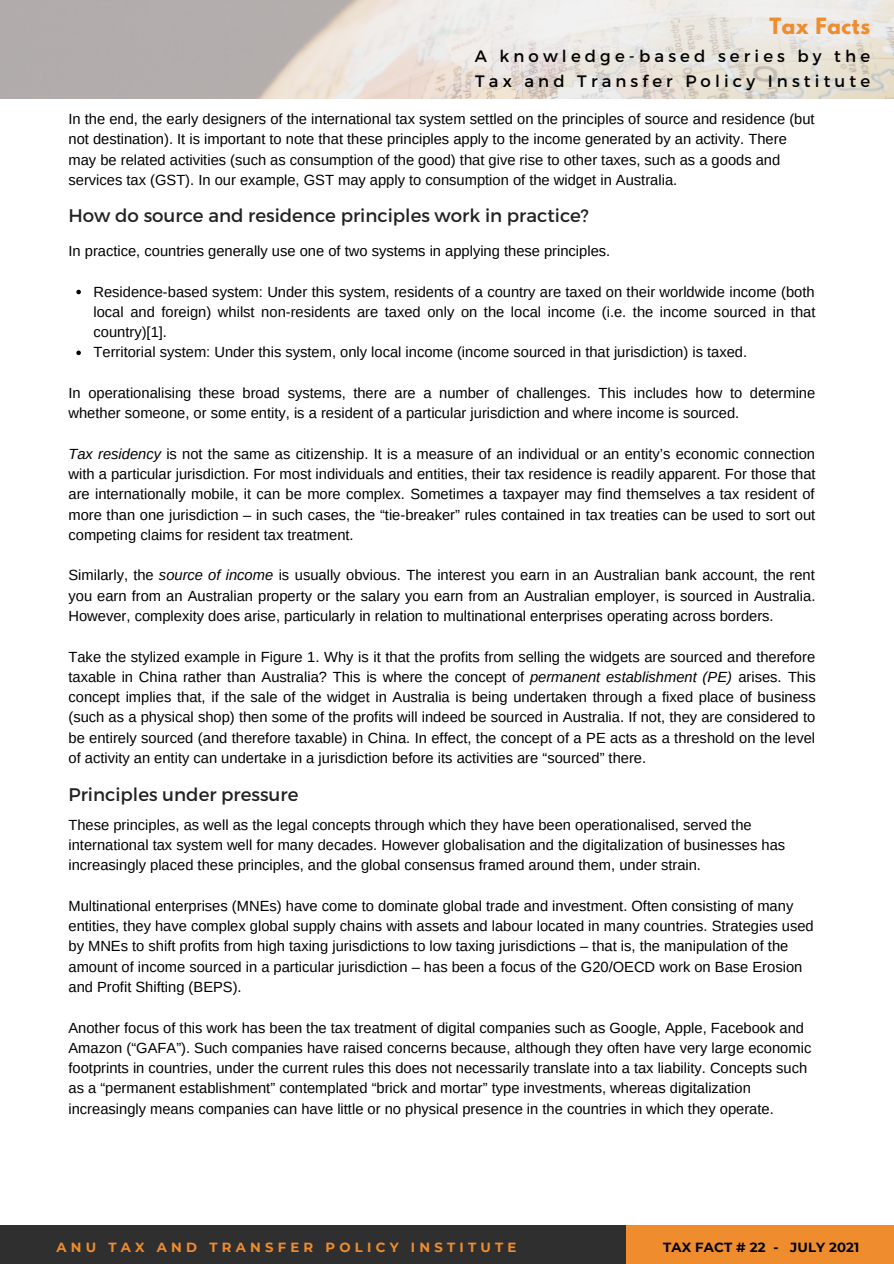
<style>
.page{position:relative;width:894px;height:1264px;background:#fff}
.page>*{position:absolute;margin:0;border:0;box-sizing:border-box;transform-origin:0 0}
.t1{font:700 19.8px "League Spartan";letter-spacing:.03em;color:#ef8c2e}
.t2{font:18.15px "Montserrat";color:#222}
.t3{font:16.5px "Montserrat";letter-spacing:.25em;color:#000}
.t4{font:14.7px/20.2px "Arimo";color:#000}
.t5{font:700 13.2px "Montserrat";letter-spacing:.32em;color:#ef8c2e}
.t6{font:700 13.2px "Montserrat";letter-spacing:.01em;color:#000}
.s1{font-style:italic}
</style>
<div class="page">
<img style="left:0;top:0;width:893px;height:98px">
<div style="left:0;top:1225px;width:628px;height:38px;background:#2f2f2f"></div>
<div style="left:626px;top:1225px;width:267px;height:38px;background:#ef8c2e"></div>
<svg style="left:76px;top:290px;width:5px;height:4px"></svg>
<svg style="left:76px;top:350px;width:5px;height:5px"></svg>
<p class="t1" style="left:769px;top:16px;width:102px">Tax Facts</p>
<p class="t3" style="left:474px;top:45px;width:397px">A knowledge-based series by the</p>
<p class="t3" style="left:475px;top:70px;width:396px">Tax and Transfer Policy Institute</p>
<p class="t4" style="left:68px;top:109px;width:747px">In the end, the early designers of the international tax system settled on the principles of source and residence (but not destination). It is important to note that these principles apply to the income generated by an activity. There may be related activities (such as consumption of the good) that give rise to other taxes, such as a goods and services tax (GST). In our example, GST may apply to consumption of the widget in Australia.</p>
<p class="t2" style="left:68px;top:203px;width:522px">How do source and residence principles work in practice?</p>
<p class="t4" style="left:68px;top:241px;width:543px">In practice, countries generally use one of two systems in applying these principles.</p>
<p class="t4" style="left:93px;top:281px;width:723px;text-align:justify">Residence-based system: Under this system, residents of a country are taxed on their worldwide income (both local and foreign) whilst non-residents are taxed only on the local income (i.e. the income sourced in that country)[1].</p>
<p class="t4" style="left:93px;top:342px;width:655px">Territorial system: Under this system, only local income (income sourced in that jurisdiction) is taxed.</p>
<p class="t4" style="left:68px;top:382px;width:748px">In operationalising these broad systems, there are a number of challenges. This includes how to determine whether someone, or some entity, is a resident of a particular jurisdiction and where income is sourced.</p>
<p class="t4" style="left:68px;top:443px;width:748px;text-align:justify"><span class="s1">Tax residency</span> is not the same as citizenship. It is a measure of an individual or an entity’s economic connection with a particular jurisdiction. For most individuals and entities, their tax residence is readily apparent. For those that are internationally mobile, it can be more complex. Sometimes a taxpayer may find themselves a tax resident of more than one jurisdiction – in such cases, the “tie-breaker” rules contained in tax treaties can be used to sort out competing claims for resident tax treatment.</p>
<p class="t4" style="left:68px;top:565px;width:748px;text-align:justify">Similarly, the <span class="s1">source of income</span> is usually obvious. The interest you earn in an Australian bank account, the rent you earn from an Australian property or the salary you earn from an Australian employer, is sourced in Australia.<br>However, complexity does arise, particularly in relation to multinational enterprises operating across borders.</p>
<p class="t4" style="left:68px;top:646px;width:748px;text-align:justify">Take the stylized example in Figure 1. Why is it that the profits from selling the widgets are sourced and therefore taxable in China rather than Australia? This is where the concept of <span class="s1">permanent establishment (PE)</span> arises. This concept implies that, if the sale of the widget in Australia is being undertaken through a fixed place of business (such as a physical shop) then some of the profits will indeed be sourced in Australia. If not, they are considered to be entirely sourced (and therefore taxable) in China. In effect, the concept of a PE acts as a threshold on the level of activity an entity can undertake in a jurisdiction before its activities are “sourced” there.</p>
<p class="t2" style="left:68px;top:782px;width:231px">Principles under pressure</p>
<p class="t4" style="left:68px;top:814px;width:718px">These principles, as well as the legal concepts through which they have been operationalised, served the international tax system well for many decades. However globalisation and the digitalization of businesses has increasingly placed these principles, and the global consensus framed around them, under strain.</p>
<p class="t4" style="left:68px;top:895px;width:746px">Multinational enterprises (MNEs) have come to dominate global trade and investment. Often consisting of many entities, they have complex global supply chains with assets and labour located in many countries. Strategies used by MNEs to shift profits from high taxing jurisdictions to low taxing jurisdictions – that is, the manipulation of the amount of income sourced in a particular jurisdiction – has been a focus of the G20/OECD work on Base Erosion and Profit Shifting (BEPS).</p>
<p class="t4" style="left:68px;top:1017px;width:744px">Another focus of this work has been the tax treatment of digital companies such as Google, Apple, Facebook and Amazon (“GAFA”). Such companies have raised concerns because, although they often have very large economic footprints in countries, under the current rules this does not necessarily translate into a tax liability. Concepts such as a “permanent establishment” contemplated “brick and mortar” type investments, whereas digitalization increasingly means companies can have little or no physical presence in the countries in which they operate.</p>
<p class="t5" style="left:56px;top:1238px;width:461px">ANU TAX AND TRANSFER POLICY INSTITUTE</p>
<p class="t6" style="left:663px;top:1239px;width:198px">TAX FACT # 22 - JULY 2021</p>
</div>
